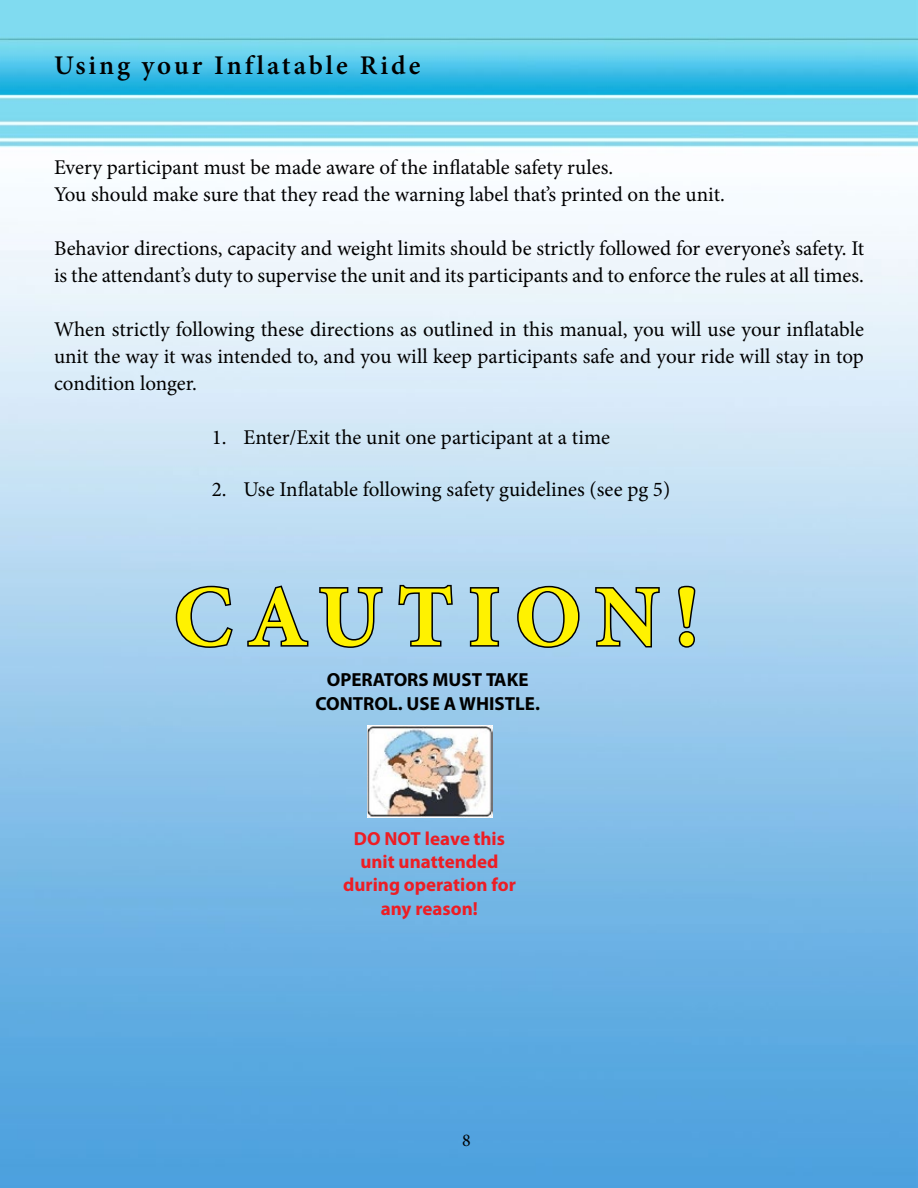
<style>
.page{position:relative;width:918px;height:1188px;background:#fff}
.page>*{position:absolute;margin:0;border:0;box-sizing:border-box;transform-origin:0 0}
.t1{font:700 87px "Minion Pro";letter-spacing:.165em;color:#fff200}
.t2{font:600 27px "Minion Pro";letter-spacing:.11em;color:#000}
.t3{font:21px/27px "Minion Pro";color:#000}
.t4{font:700 18.9px/23.4px "Myriad Pro";color:#ed1d24;text-align:center}
.t5{font:700 18.9px/23.4px "Myriad Pro";color:#000;text-align:center}
.t6{font:18px "Minion Pro";color:#000}
</style>
<div class="page">
<img style="left:0;top:0;width:918px;height:1188px">
<img style="left:367px;top:725px;width:126px;height:93px">
<svg style="left:174px;top:584px;width:61px;height:65px;background:#86a5bb"></svg>
<svg style="left:246px;top:584px;width:64px;height:64px;background:#86a5bb"></svg>
<svg style="left:318px;top:586px;width:66px;height:63px;background:#82a0b6"></svg>
<svg style="left:397px;top:583px;width:57px;height:65px;background:#84a3b8"></svg>
<svg style="left:468px;top:586px;width:33px;height:62px;background:#7d9aad"></svg>
<svg style="left:516px;top:584px;width:65px;height:65px;background:#84a3b8"></svg>
<svg style="left:594px;top:586px;width:67px;height:63px;background:#7c98ac"></svg>
<svg style="left:677px;top:584px;width:20px;height:65px"></svg>
<p class="t2" style="left:54px;top:46px;width:368px">Using your Inflatable Ride</p>
<p class="t3" style="left:54px;top:154px;width:672px">Every participant must be made aware of the inflatable safety rules.<br>You should make sure that they read the warning label that’s printed on the unit.</p>
<p class="t3" style="left:54px;top:235px;width:812px">Behavior directions, capacity and weight limits should be strictly followed for everyone’s safety. It is the attendant’s duty to supervise the unit and its participants and to enforce the rules at all times.</p>
<p class="t3" style="left:54px;top:316px;width:812px;text-align:justify">When strictly following these directions as outlined in this manual, you will use your inflatable unit the way it was intended to, and you will keep participants safe and your ride will stay in top condition longer.</p>
<p class="t3" style="left:212px;top:424px;width:400px">1. Enter/Exit the unit one participant at a time</p>
<p class="t3" style="left:212px;top:476px;width:460px">2. Use Inflatable following safety guidelines (see pg 5)</p>
<h1 class="t1" style="left:174px;top:556px;width:527px">CAUTION!</h1>
<p class="t5" style="left:316px;top:668px;width:226px">OPERATORS MUST TAKE<br>CONTROL. USE A WHISTLE.</p>
<p class="t4" style="left:343px;top:826px;width:174px">DO NOT leave this unit unattended during operation for any reason!</p>
<p class="t6" style="left:462px;top:1128px;width:10px">8</p>
</div>
